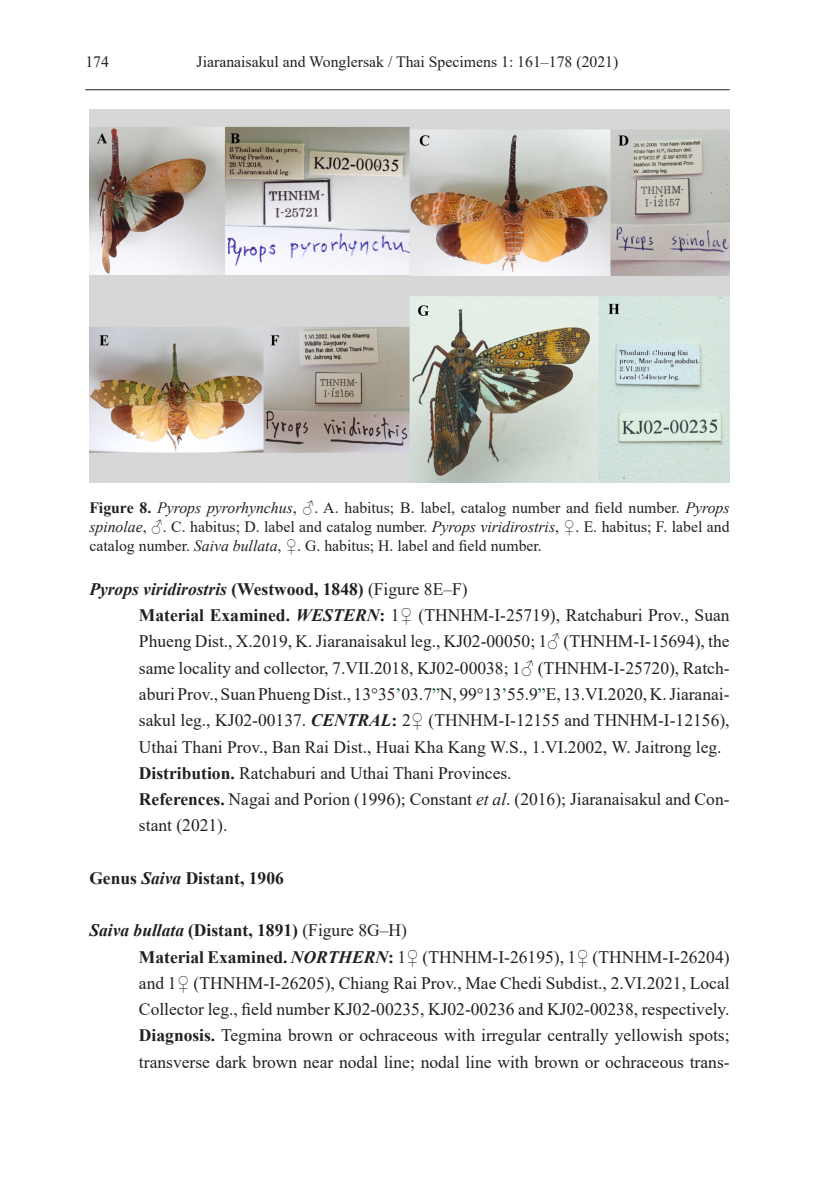
<style>
.page{position:relative;width:819px;height:1191px;background:#fff}
.page>*{position:absolute;margin:0;border:0;box-sizing:border-box;transform-origin:0 0}
.t1{font:17.5px/26.2px "Times New Roman";color:#231f20}
.t2{font:700 17.5px "Times New Roman";color:#231f20}
.t3{font:15.75px/18.9px "Times New Roman";color:#231f20;text-align:justify}
.s1{font-weight:700}
.s2{font-style:italic}
.s3{font-weight:700;font-style:italic}
.s4{color:#0f5223}
</style>
<div class="page">
<hr style="left:85px;top:89px;width:644px;height:1px;background:#231f20">
<img style="left:89px;top:109px;width:640px;height:373px">
<p class="t3" style="left:85px;top:53px;width:25px">174</p>
<p class="t3" style="left:196px;top:53px;width:423px">Jiaranaisakul and Wonglersak / Thai Specimens 1: 161–178 (2021)</p>
<p class="t3" style="left:89px;top:498px;width:641px"><span class="s1">Figure 8.</span> <span class="s2">Pyrops pyrorhynchus</span>, ♂. A. habitus; B. label, catalog number and field number. <span class="s2">Pyrops spinolae</span>, ♂. C. habitus; D. label and catalog number. <span class="s2">Pyrops viridirostris</span>, ♀. E. habitus; F. label and catalog number. <span class="s2">Saiva bullata</span>, ♀. G. habitus; H. label and field number.</p>
<p class="t1" style="left:139px;top:576px;width:592px;text-indent:-50px"><span class="s3">Pyrops viridirostris</span> <span class="s1">(Westwood, 1848)</span> (Figure 8E–F)<br><span class="s1">Material Examined.</span> <span class="s3">WESTERN</span><span class="s1">:</span> 1♀ (THNHM-I-25719), Ratchaburi Prov., Suan Phueng Dist., X.2019, K. Jiaranaisakul leg., KJ02-00050; 1♂ (THNHM-I-15694), the same locality and collector, 7.VII.2018, KJ02-00038; 1♂ (THNHM-I-25720), Ratch&shy;aburi Prov., Suan Phueng Dist., 13°35<span class="s4">’</span>03.7<span class="s4">”</span>N, 99°13<span class="s4">’</span>55.9<span class="s4">”</span>E, 13.VI.2020, K. Jiaranai&shy;sakul leg., KJ02-00137. <span class="s3">CENTRAL</span><span class="s1">:</span> 2♀ (THNHM-I-12155 and THNHM-I-12156), Uthai Thani Prov., Ban Rai Dist., Huai Kha Kang W.S., 1.VI.2002, W. Jaitrong leg.<br><span class="s1">Distribution.</span> Ratchaburi and Uthai Thani Provinces.<br><span class="s1">References.</span> Nagai and Porion (1996); Constant <span class="s2">et al</span>. (2016); Jiaranaisakul and Con&shy;stant (2021).</p>
<p class="t2" style="left:89px;top:868px;width:196px">Genus <span class="s2">Saiva</span> Distant, 1906</p>
<p class="t1" style="left:139px;top:917px;width:592px;text-indent:-50px"><span class="s3">Saiva bullata</span> <span class="s1">(Distant, 1891)</span> (Figure 8G–H)<br><span class="s1">Material Examined.</span> <span class="s3">NORTHERN</span><span class="s1">:</span> 1♀ (THNHM-I-26195), 1♀ (THNHM-I-26204) and 1♀ (THNHM-I-26205), Chiang Rai Prov., Mae Chedi Subdist., 2.VI.2021, Local Collector leg., field number KJ02-00235, KJ02-00236 and KJ02-00238, respectively.<br><span class="s1">Diagnosis.</span> Tegmina brown or ochraceous with irregular centrally yellowish spots; transverse dark brown near nodal line; nodal line with brown or ochraceous trans-</p>
</div>
